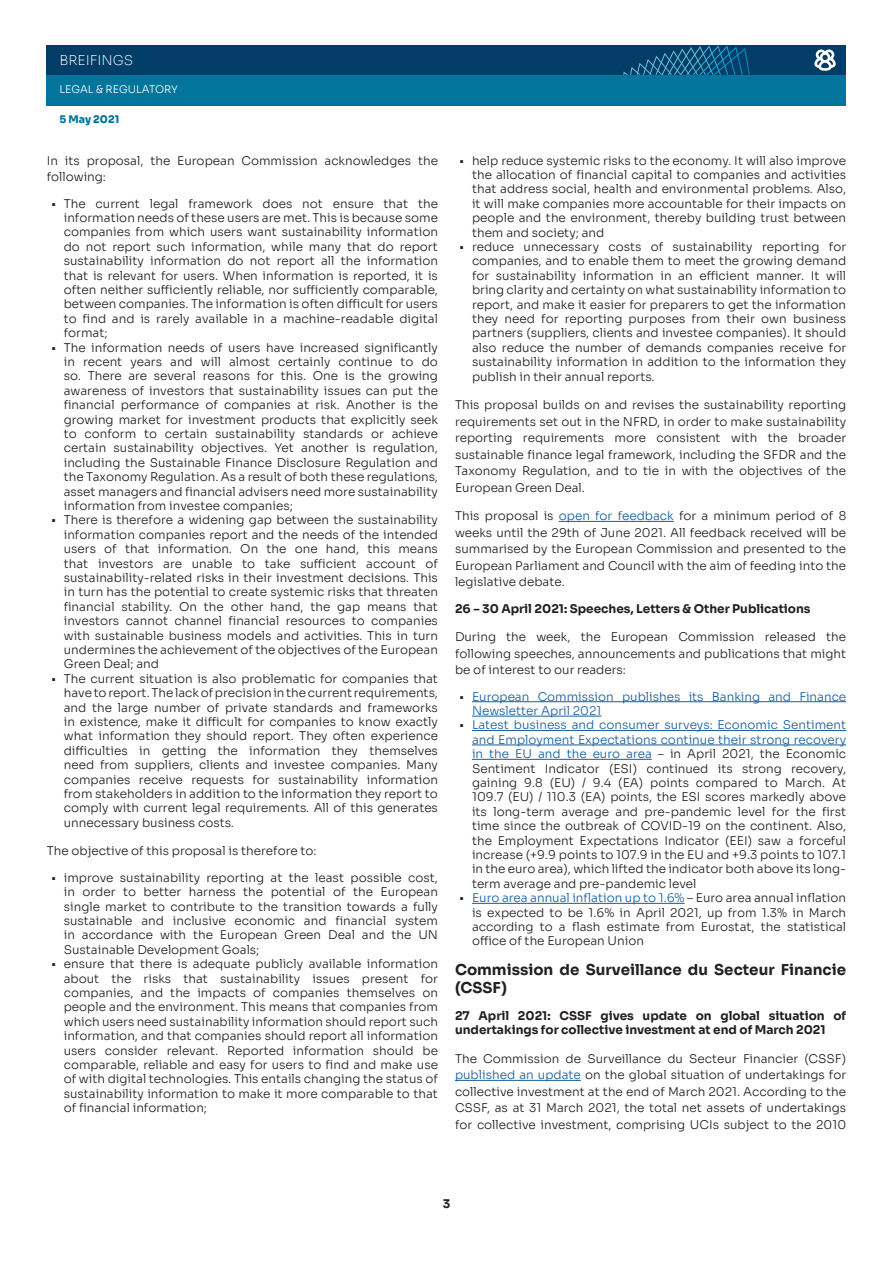
<style>
.page{position:relative;width:893px;height:1263px;background:#fff}
.page>*{position:absolute;margin:0;border:0;box-sizing:border-box;transform-origin:0 0}
.Briefings_Heading{font:700 15px/18px "Sora";color:#231f20}
.t1{font:200 13.5px "Sora";color:#fff}
._05_1_BODYTEXT_01_So{font:300 12px/14.4px "Sora";color:#231f20;text-align:justify}
.Briefings_Subheading{font:700 12px/14.4px "Sora";color:#231f20}
.t2{font:300 12px/14.4px "Sora";color:#175d9e}
._05_1_BODYTEXT_01_So-2{font:700 12px "Sora";color:#231f20}
.t3{font:300 10.5px "Sora";color:#fff}
.t4{font:800 10.5px "Sora";color:#03749c}
.s1{color:#175d9e}
.s2{color:#231f20}
</style>
<div class="page">
<div style="left:47px;top:45px;width:799px;height:30px;background:#023d67"></div>
<svg style="left:623px;top:45px;width:127px;height:30px"></svg>
<div style="left:47px;top:75px;width:799px;height:30px;background:#03749c"></div>
<hr style="left:559px;top:521px;width:115px;height:1px;background:#175d9e">
<hr style="left:472px;top:701px;width:374px;height:1px;background:#175d9e">
<hr style="left:472px;top:716px;width:129px;height:1px;background:#175d9e">
<hr style="left:472px;top:730px;width:374px;height:1px;background:#175d9e">
<hr style="left:472px;top:745px;width:374px;height:1px;background:#175d9e">
<hr style="left:472px;top:759px;width:180px;height:1px;background:#175d9e">
<hr style="left:472px;top:903px;width:213px;height:1px;background:#175d9e">
<hr style="left:455px;top:1080px;width:126px;height:1px;background:#175d9e">
<svg style="left:814px;top:50px;width:22px;height:21px"></svg>
<p class="t1" style="left:60px;top:49px;width:75px">BREIFINGS</p>
<p class="t3" style="left:60px;top:81px;width:120px">LEGAL &amp; REGULATORY</p>
<p class="t4" style="left:60px;top:111px;width:61px">5 May 2021</p>
<p class="_05_1_BODYTEXT_01_So" style="left:47px;top:151px;width:393px;line-height:16.5px">In its proposal, the European Commission acknowledges the following:</p>
<p class="_05_1_BODYTEXT_01_So" style="left:64px;top:195px;width:376px;text-indent:-13px">• The current legal framework does not ensure that the information needs of these users are met. This is because some companies from which users want sustainability information do not report such information, while many that do report sustainability information do not report all the information that is relevant for users. When information is reported, it is often neither sufficiently reliable, nor sufficiently comparable, between companies. The information is often difficult for users to find and is rarely available in a machine-readable digital format;</p>
<p class="_05_1_BODYTEXT_01_So" style="left:64px;top:339px;width:376px;text-indent:-13px">• The information needs of users have increased significantly in recent years and will almost certainly continue to do so. There are several reasons for this. One is the growing awareness of investors that sustainability issues can put the financial performance of companies at risk. Another is the growing market for investment products that explicitly seek to conform to certain sustainability standards or achieve certain sustainability objectives. Yet another is regulation, including the Sustainable Finance Disclosure Regulation and the Taxonomy Regulation. As a result of both these regulations, asset managers and financial advisers need more sustainability information from investee companies;</p>
<p class="_05_1_BODYTEXT_01_So" style="left:64px;top:512px;width:376px;text-indent:-13px">• There is therefore a widening gap between the sustainability information companies report and the needs of the intended users of that information. On the one hand, this means that investors are unable to take sufficient account of sustainability-related risks in their investment decisions. This in turn has the potential to create systemic risks that threaten financial stability. On the other hand, the gap means that investors cannot channel financial resources to companies with sustainable business models and activities. This in turn undermines the achievement of the objectives of the European Green Deal; and</p>
<p class="_05_1_BODYTEXT_01_So" style="left:64px;top:670px;width:376px;text-indent:-13px">• The current situation is also problematic for companies that have to report. The lack of precision in the current requirements, and the large number of private standards and frameworks in existence, make it difficult for companies to know exactly what information they should report. They often experience difficulties in getting the information they themselves need from suppliers, clients and investee companies. Many companies receive requests for sustainability information from stakeholders in addition to the information they report to comply with current legal requirements. All of this generates unnecessary business costs.</p>
<p class="_05_1_BODYTEXT_01_So" style="left:47px;top:843px;width:271px">The objective of this proposal is therefore to:</p>
<p class="_05_1_BODYTEXT_01_So" style="left:64px;top:869px;width:376px;text-indent:-13px">• improve sustainability reporting at the least possible cost, in order to better harness the potential of the European single market to contribute to the transition towards a fully sustainable and inclusive economic and financial system in accordance with the European Green Deal and the UN Sustainable Development Goals;</p>
<p class="_05_1_BODYTEXT_01_So" style="left:64px;top:955px;width:376px;text-indent:-13px">• ensure that there is adequate publicly available information about the risks that sustainability issues present for companies, and the impacts of companies themselves on people and the environment. This means that companies from which users need sustainability information should report such information, and that companies should report all information users consider relevant. Reported information should be comparable, reliable and easy for users to find and make use of with digital technologies. This entails changing the status of sustainability information to make it more comparable to that of financial information;</p>
<p class="_05_1_BODYTEXT_01_So" style="left:472px;top:152px;width:376px;text-indent:-13px">• help reduce systemic risks to the economy. It will also improve the allocation of financial capital to companies and activities that address social, health and environmental problems. Also, it will make companies more accountable for their impacts on people and the environment, thereby building trust between them and society; and</p>
<p class="_05_1_BODYTEXT_01_So" style="left:472px;top:238px;width:376px;text-indent:-13px">• reduce unnecessary costs of sustainability reporting for companies, and to enable them to meet the growing demand for sustainability information in an efficient manner. It will bring clarity and certainty on what sustainability information to report, and make it easier for preparers to get the information they need for reporting purposes from their own business partners (suppliers, clients and investee companies). It should also reduce the number of demands companies receive for sustainability information in addition to the information they publish in their annual reports.</p>
<p class="_05_1_BODYTEXT_01_So" style="left:455px;top:396px;width:393px;line-height:16.5px">This proposal builds on and revises the sustainability reporting requirements set out in the NFRD, in order to make sustainability reporting requirements more consistent with the broader sustainable finance legal framework, including the SFDR and the Taxonomy Regulation, and to tie in with the objectives of the European Green Deal.</p>
<p class="_05_1_BODYTEXT_01_So" style="left:455px;top:507px;width:393px;line-height:16.5px">This proposal is <span class="s1">open for feedback</span> for a minimum period of 8 weeks until the 29th of June 2021. All feedback received will be summarised by the European Commission and presented to the European Parliament and Council with the aim of feeding into the legislative debate.</p>
<p class="Briefings_Subheading" style="left:455px;top:600px;width:357px">26 – 30 April 2021: Speeches, Letters &amp; Other Publications</p>
<p class="_05_1_BODYTEXT_01_So" style="left:455px;top:627px;width:393px;line-height:16.5px">During the week, the European Commission released the following speeches, announcements and publications that might be of interest to our readers:</p>
<p class="t2" style="left:472px;top:688px;width:376px;text-indent:-13px"><span class="s2">•</span> European Commission publishes its Banking and Finance<br>Newsletter April 2021</p>
<p class="_05_1_BODYTEXT_01_So" style="left:472px;top:717px;width:376px;text-indent:-13px">• <span class="s1">Latest business and consumer surveys: Economic Sentiment and Employment Expectations continue their strong recovery in the EU and the euro area</span> – in April 2021, the Economic Sentiment Indicator (ESI) continued its strong recovery, gaining 9.8 (EU) / 9.4 (EA) points compared to March. At 109.7 (EU) / 110.3 (EA) points, the ESI scores markedly above its long-term average and pre-pandemic level for the first time since the outbreak of COVID-19 on the continent. Also, the Employment Expectations Indicator (EEI) saw a forceful increase (+9.9 points to 107.9 in the EU and +9.3 points to 107.1 in the euro area), which lifted the indicator both above its long&shy;term average and pre-pandemic level</p>
<p class="_05_1_BODYTEXT_01_So" style="left:472px;top:889px;width:376px;text-indent:-13px">• <span class="s1">Euro area annual inflation up to 1.6%</span> – Euro area annual inflation is expected to be 1.6% in April 2021, up from 1.3% in March according to a flash estimate from Eurostat, the statistical office of the European Union</p>
<p class="Briefings_Heading" style="left:455px;top:960px;width:393px">Commission de Surveillance du Secteur Financie (CSSF)</p>
<p class="Briefings_Subheading" style="left:455px;top:1007px;width:393px">27 April 2021: CSSF gives update on global situation of undertakings for collective investment at end of March 2021</p>
<p class="_05_1_BODYTEXT_01_So" style="left:455px;top:1049px;width:393px;line-height:16.5px">The Commission de Surveillance du Secteur Financier (CSSF) <span class="s1">published an update</span> on the global situation of undertakings for collective investment at the end of March 2021. According to the CSSF, as at 31 March 2021, the total net assets of undertakings for collective investment, comprising UCIs subject to the 2010</p>
<p class="_05_1_BODYTEXT_01_So-2" style="left:443px;top:1194px;width:9px">3</p>
</div>
